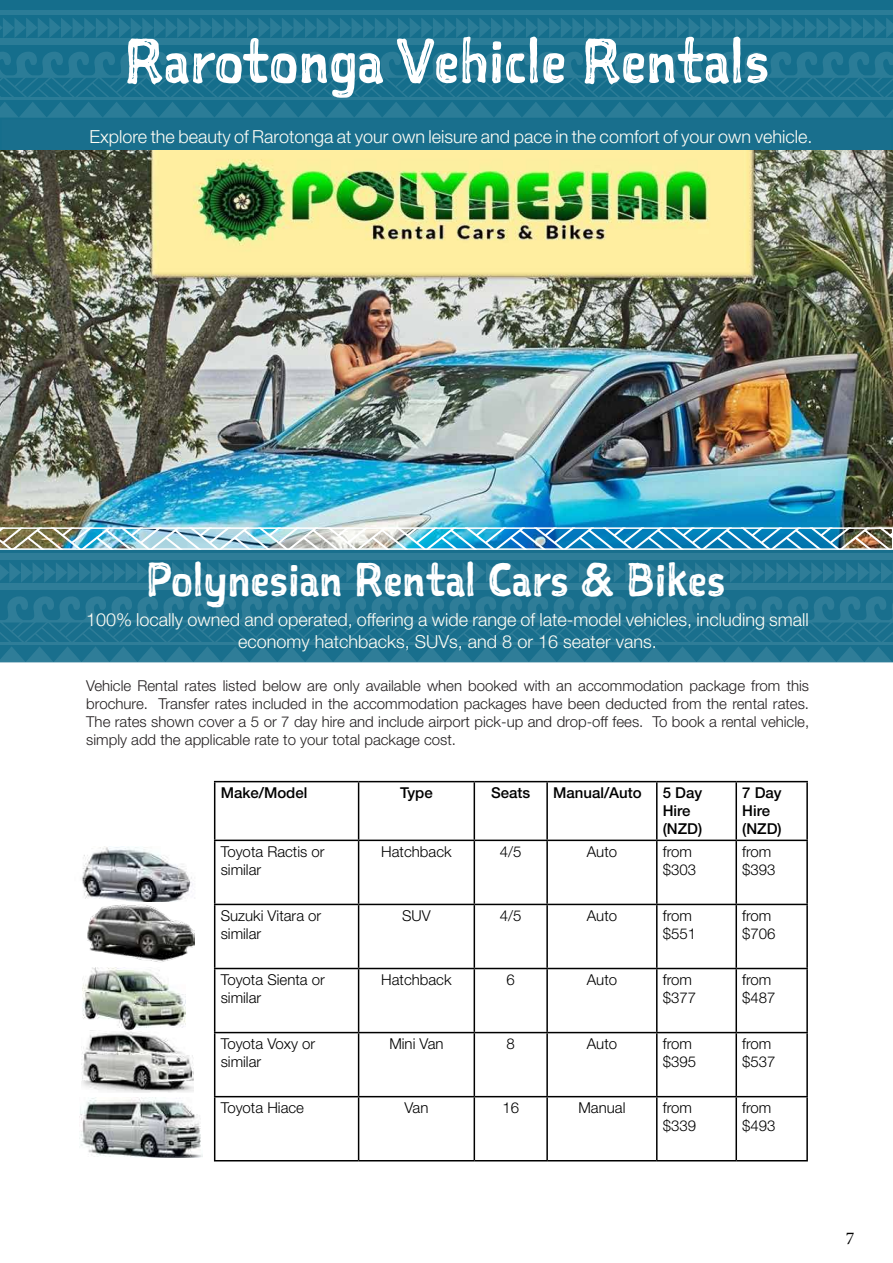
<style>
.page{position:relative;width:893px;height:1263px;background:#fff}
.page>*{position:absolute;margin:0;border:0;box-sizing:border-box;transform-origin:0 0}
.t1{font:60px "Sketchnote Square";color:#fff}
.t2{font:45px "Sketchnote Square";color:#fff}
.t3{font:300 18px/21.6px "Helvetica Neue LT Std";color:#fffef6;text-align:center}
.t4{font:18px "Minion Pro";color:#000}
.t5{font:300 15px/18px "Helvetica Neue LT Std";color:#231f20;text-align:justify}
.t6{font:300 15px/18px "Helvetica Neue LT Std";color:#000}
.t7{font:500 15px/18px "Helvetica Neue LT Std";color:#000}
</style>
<div class="page">
<div style="left:0;top:0;width:893px;height:47px;background:#156e8c"></div>
<div style="left:0;top:39px;width:893px;height:6px;background:#2b7c97"></div>
<svg style="left:0;top:17px;width:893px;height:21px;background:#1f7491"></svg>
<div style="left:0;top:10px;width:893px;height:5px;background:#2b7c97"></div>
<svg style="left:0;top:47px;width:893px;height:71px;background:#1e7390"></svg>
<div style="left:1px;top:118px;width:891px;height:38px;background:#196f8d"></div>
<img style="left:0;top:151px;width:893px;height:376px">
<hr style="left:214px;top:781px;width:145px;height:1px;background:#000">
<hr style="left:214px;top:782px;width:1px;height:57px;background:#000">
<hr style="left:359px;top:781px;width:115px;height:1px;background:#000">
<hr style="left:358px;top:782px;width:1px;height:57px;background:#000">
<hr style="left:474px;top:781px;width:73px;height:1px;background:#000">
<hr style="left:474px;top:782px;width:1px;height:57px;background:#000">
<hr style="left:547px;top:781px;width:110px;height:1px;background:#000">
<hr style="left:546px;top:782px;width:2px;height:57px;background:#000">
<hr style="left:657px;top:781px;width:79px;height:1px;background:#000">
<hr style="left:656px;top:782px;width:2px;height:57px;background:#000">
<hr style="left:736px;top:781px;width:72px;height:1px;background:#000">
<hr style="left:735px;top:782px;width:2px;height:57px;background:#000">
<hr style="left:806px;top:782px;width:2px;height:57px;background:#000">
<hr style="left:214px;top:839px;width:145px;height:2px;background:#000">
<hr style="left:214px;top:841px;width:1px;height:63px;background:#000">
<hr style="left:359px;top:839px;width:115px;height:2px;background:#000">
<hr style="left:358px;top:841px;width:1px;height:63px;background:#000">
<hr style="left:474px;top:839px;width:73px;height:2px;background:#000">
<hr style="left:474px;top:841px;width:1px;height:63px;background:#000">
<hr style="left:547px;top:839px;width:110px;height:2px;background:#000">
<hr style="left:546px;top:841px;width:2px;height:63px;background:#000">
<hr style="left:657px;top:839px;width:79px;height:2px;background:#000">
<hr style="left:656px;top:841px;width:2px;height:63px;background:#000">
<hr style="left:736px;top:839px;width:72px;height:2px;background:#000">
<hr style="left:735px;top:841px;width:2px;height:63px;background:#000">
<hr style="left:806px;top:841px;width:2px;height:63px;background:#000">
<hr style="left:214px;top:904px;width:145px;height:1px;background:#000">
<hr style="left:214px;top:905px;width:1px;height:63px;background:#000">
<hr style="left:359px;top:904px;width:115px;height:1px;background:#000">
<hr style="left:358px;top:905px;width:1px;height:63px;background:#000">
<hr style="left:474px;top:904px;width:73px;height:1px;background:#000">
<hr style="left:474px;top:905px;width:1px;height:63px;background:#000">
<hr style="left:547px;top:904px;width:110px;height:1px;background:#000">
<hr style="left:546px;top:905px;width:2px;height:63px;background:#000">
<hr style="left:657px;top:904px;width:79px;height:1px;background:#000">
<hr style="left:656px;top:905px;width:2px;height:63px;background:#000">
<hr style="left:736px;top:904px;width:72px;height:1px;background:#000">
<hr style="left:735px;top:905px;width:2px;height:63px;background:#000">
<hr style="left:806px;top:905px;width:2px;height:63px;background:#000">
<hr style="left:214px;top:968px;width:145px;height:1px;background:#000">
<hr style="left:214px;top:969px;width:1px;height:63px;background:#000">
<hr style="left:359px;top:968px;width:115px;height:1px;background:#000">
<hr style="left:358px;top:969px;width:1px;height:63px;background:#000">
<hr style="left:474px;top:968px;width:73px;height:1px;background:#000">
<hr style="left:474px;top:969px;width:1px;height:63px;background:#000">
<hr style="left:547px;top:968px;width:110px;height:1px;background:#000">
<hr style="left:546px;top:969px;width:2px;height:63px;background:#000">
<hr style="left:657px;top:968px;width:79px;height:1px;background:#000">
<hr style="left:656px;top:969px;width:2px;height:63px;background:#000">
<hr style="left:736px;top:968px;width:72px;height:1px;background:#000">
<hr style="left:735px;top:969px;width:2px;height:63px;background:#000">
<hr style="left:806px;top:969px;width:2px;height:63px;background:#000">
<hr style="left:214px;top:1032px;width:145px;height:1px;background:#000">
<hr style="left:214px;top:1033px;width:1px;height:63px;background:#000">
<hr style="left:359px;top:1032px;width:115px;height:1px;background:#000">
<hr style="left:358px;top:1033px;width:1px;height:63px;background:#000">
<hr style="left:474px;top:1032px;width:73px;height:1px;background:#000">
<hr style="left:474px;top:1033px;width:1px;height:63px;background:#000">
<hr style="left:547px;top:1032px;width:110px;height:1px;background:#000">
<hr style="left:546px;top:1033px;width:2px;height:63px;background:#000">
<hr style="left:657px;top:1032px;width:79px;height:1px;background:#000">
<hr style="left:656px;top:1033px;width:2px;height:63px;background:#000">
<hr style="left:736px;top:1032px;width:72px;height:1px;background:#000">
<hr style="left:735px;top:1033px;width:2px;height:63px;background:#000">
<hr style="left:806px;top:1033px;width:2px;height:63px;background:#000">
<hr style="left:214px;top:1096px;width:145px;height:1px;background:#000">
<hr style="left:214px;top:1097px;width:1px;height:63px;background:#000">
<hr style="left:359px;top:1096px;width:115px;height:1px;background:#000">
<hr style="left:358px;top:1097px;width:1px;height:63px;background:#000">
<hr style="left:474px;top:1096px;width:73px;height:1px;background:#000">
<hr style="left:474px;top:1097px;width:1px;height:63px;background:#000">
<hr style="left:547px;top:1096px;width:110px;height:1px;background:#000">
<hr style="left:546px;top:1097px;width:2px;height:63px;background:#000">
<hr style="left:657px;top:1096px;width:79px;height:1px;background:#000">
<hr style="left:656px;top:1097px;width:2px;height:63px;background:#000">
<hr style="left:736px;top:1096px;width:72px;height:1px;background:#000">
<hr style="left:735px;top:1097px;width:2px;height:63px;background:#000">
<hr style="left:806px;top:1097px;width:2px;height:63px;background:#000">
<hr style="left:214px;top:1160px;width:145px;height:1px;background:#000">
<hr style="left:359px;top:1160px;width:115px;height:1px;background:#000">
<hr style="left:474px;top:1160px;width:73px;height:1px;background:#000">
<hr style="left:547px;top:1160px;width:110px;height:1px;background:#000">
<hr style="left:657px;top:1160px;width:79px;height:1px;background:#000">
<hr style="left:736px;top:1160px;width:72px;height:1px;background:#000">
<img style="left:82px;top:847px;width:111px;height:55px">
<img style="left:83px;top:967px;width:102px;height:62px">
<img style="left:81px;top:1031px;width:112px;height:62px">
<img style="left:87px;top:904px;width:107px;height:58px">
<img style="left:79px;top:1098px;width:123px;height:60px">
<div style="left:1px;top:550px;width:891px;height:112px;background:#196f8d"></div>
<div style="left:0;top:584px;width:893px;height:6px;background:#2f7d98"></div>
<svg style="left:0;top:562px;width:893px;height:21px"></svg>
<div style="left:0;top:553px;width:893px;height:7px;background:#2f7d98"></div>
<svg style="left:0;top:592px;width:893px;height:71px"></svg>
<img style="left:0;top:527px;width:893px;height:23px">
<h1 class="t1" style="left:124px;top:20px;width:647px">Rarotonga Vehicle Rentals</h1>
<p class="t3" style="left:90px;top:125px;width:724px">Explore the beauty of Rarotonga at your own leisure and pace in the comfort of your own vehicle.</p>
<h2 class="t2" style="left:146px;top:549px;width:581px">Polynesian Rental Cars &amp; Bikes</h2>
<p class="t3" style="left:86px;top:608px;width:724px">100% locally owned and operated, offering a wide range of late-model vehicles, including small economy hatchbacks, SUVs, and 8 or 16 seater vans.</p>
<p class="t5" style="left:86px;top:676px;width:724px">Vehicle Rental rates listed below are only available when booked with an accommodation package from this brochure. Transfer rates included in the accommodation packages have been deducted from the rental rates.<br>The rates shown cover a 5 or 7 day hire and include airport pick-up and drop-off fees. To book a rental vehicle, simply add the applicable rate to your total package cost.</p>
<p class="t7" style="left:221px;top:784px;width:88px">Make/Model</p>
<p class="t7" style="left:400px;top:784px;width:34px">Type</p>
<p class="t7" style="left:491px;top:784px;width:41px">Seats</p>
<p class="t7" style="left:553px;top:784px;width:90px">Manual/Auto</p>
<p class="t7" style="left:663px;top:784px;width:41px">5 Day<br>Hire (NZD)</p>
<p class="t7" style="left:742px;top:784px;width:41px">7 Day<br>Hire (NZD)</p>
<p class="t6" style="left:221px;top:842px;width:105px">Toyota Ractis or similar</p>
<p class="t6" style="left:381px;top:842px;width:72px">Hatchback</p>
<p class="t6" style="left:500px;top:842px;width:23px">4/5</p>
<p class="t6" style="left:587px;top:842px;width:32px">Auto</p>
<p class="t6" style="left:663px;top:842px;width:35px">from $303</p>
<p class="t6" style="left:742px;top:842px;width:35px">from $393</p>
<p class="t6" style="left:221px;top:906px;width:102px">Suzuki Vitara or similar</p>
<p class="t6" style="left:402px;top:906px;width:30px">SUV</p>
<p class="t6" style="left:500px;top:906px;width:23px">4/5</p>
<p class="t6" style="left:587px;top:906px;width:32px">Auto</p>
<p class="t6" style="left:663px;top:906px;width:35px">from $551</p>
<p class="t6" style="left:742px;top:906px;width:35px">from $706</p>
<p class="t6" style="left:221px;top:970px;width:106px">Toyota Sienta or similar</p>
<p class="t6" style="left:381px;top:970px;width:72px">Hatchback</p>
<p class="t6" style="left:507px;top:970px;width:10px">6</p>
<p class="t6" style="left:587px;top:970px;width:32px">Auto</p>
<p class="t6" style="left:663px;top:970px;width:35px">from $377</p>
<p class="t6" style="left:742px;top:970px;width:35px">from $487</p>
<p class="t6" style="left:221px;top:1035px;width:96px">Toyota Voxy or similar</p>
<p class="t6" style="left:389px;top:1035px;width:56px">Mini Van</p>
<p class="t6" style="left:507px;top:1035px;width:10px">8</p>
<p class="t6" style="left:587px;top:1035px;width:32px">Auto</p>
<p class="t6" style="left:663px;top:1035px;width:35px">from $395</p>
<p class="t6" style="left:742px;top:1035px;width:35px">from $537</p>
<p class="t6" style="left:221px;top:1099px;width:85px">Toyota Hiace</p>
<p class="t6" style="left:404px;top:1099px;width:25px">Van</p>
<p class="t6" style="left:502px;top:1099px;width:18px">16</p>
<p class="t6" style="left:578px;top:1099px;width:48px">Manual</p>
<p class="t6" style="left:663px;top:1099px;width:35px">from $339</p>
<p class="t6" style="left:742px;top:1099px;width:35px">from $493</p>
<p class="t4" style="left:846px;top:1226px;width:10px">7</p>
</div>
